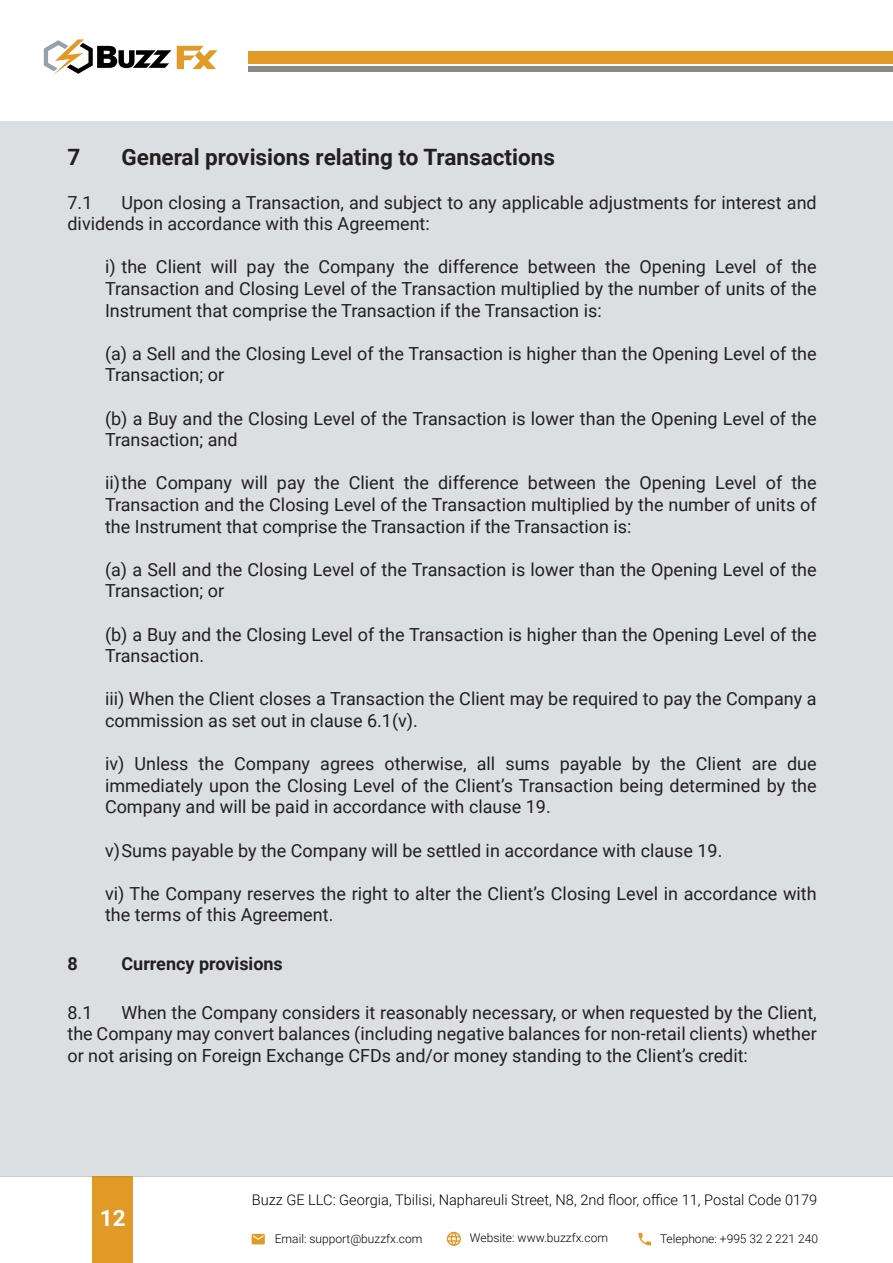
<style>
.page{position:relative;width:893px;height:1263px;background:#fff}
.page>*{position:absolute;margin:0;border:0;box-sizing:border-box;transform-origin:0 0}
.t1{font:700 22.5px "Roboto";color:#231f20}
.t2{font:700 22.5px "Roboto";color:#fff}
.t3{font:18px/21.6px "Roboto";color:#231f20}
.t4{font:700 18px "Roboto";color:#231f20}
.t5{font:300 14.55px "Roboto";color:#010101}
.t6{font:300 12px "Roboto";color:#010101}
</style>
<div class="page">
<div style="left:0;top:122px;width:893px;height:1054px;background:#dcdfe1"></div>
<svg style="left:44px;top:39px;width:127px;height:36px"></svg>
<svg style="left:177px;top:46px;width:41px;height:23px"></svg>
<div style="left:248px;top:51px;width:645px;height:13px;background:#e29a26"></div>
<div style="left:248px;top:66px;width:645px;height:5px;background:#898989"></div>
<div style="left:93px;top:1176px;width:40px;height:87px;background:#e29a26"></div>
<svg style="left:252px;top:1234px;width:13px;height:10px"></svg>
<svg style="left:638px;top:1233px;width:13px;height:12px"></svg>
<svg style="left:447px;top:1232px;width:14px;height:14px"></svg>
<hr style="left:0;top:1176px;width:893px;height:1px;background:#010101">
<p class="t1" style="left:68px;top:142px;width:14px">7</p>
<p class="t1" style="left:122px;top:142px;width:435px">General provisions relating to Transactions</p>
<p class="t3" style="left:68px;top:191px;width:26px">7.1</p>
<p class="t3" style="left:68px;top:191px;width:751px;text-indent:54px">Upon closing a Transaction, and subject to any applicable adjustments for interest and dividends in accordance with this Agreement:</p>
<p class="t3" style="left:105px;top:256px;width:713px;text-align:justify">i) the Client will pay the Company the difference between the Opening Level of the Transaction and Closing Level of the Transaction multiplied by the number of units of the Instrument that comprise the Transaction if the Transaction is:</p>
<p class="t3" style="left:105px;top:342px;width:713px">(a) a Sell and the Closing Level of the Transaction is higher than the Opening Level of the<br>Transaction; or</p>
<p class="t3" style="left:105px;top:407px;width:713px">(b) a Buy and the Closing Level of the Transaction is lower than the Opening Level of the<br>Transaction; and</p>
<p class="t3" style="left:105px;top:472px;width:713px;text-align:justify">ii) the Company will pay the Client the difference between the Opening Level of the Transaction and the Closing Level of the Transaction multiplied by the number of units of the Instrument that comprise the Transaction if the Transaction is:</p>
<p class="t3" style="left:105px;top:558px;width:713px">(a) a Sell and the Closing Level of the Transaction is lower than the Opening Level of the<br>Transaction; or</p>
<p class="t3" style="left:105px;top:623px;width:713px">(b) a Buy and the Closing Level of the Transaction is higher than the Opening Level of the<br>Transaction.</p>
<p class="t3" style="left:105px;top:688px;width:713px">iii) When the Client closes a Transaction the Client may be required to pay the Company a commission as set out in clause 6.1(v).</p>
<p class="t3" style="left:105px;top:752px;width:713px;text-align:justify">iv) Unless the Company agrees otherwise, all sums payable by the Client are due immediately upon the Closing Level of the Client’s Transaction being determined by the Company and will be paid in accordance with clause 19.</p>
<p class="t3" style="left:105px;top:839px;width:619px">v) Sums payable by the Company will be settled in accordance with clause 19.</p>
<p class="t3" style="left:105px;top:882px;width:713px">vi) The Company reserves the right to alter the Client’s Closing Level in accordance with the terms of this Agreement.</p>
<p class="t4" style="left:68px;top:951px;width:12px">8</p>
<p class="t4" style="left:122px;top:951px;width:163px">Currency provisions</p>
<p class="t3" style="left:68px;top:1001px;width:26px">8.1</p>
<p class="t3" style="left:68px;top:1001px;width:751px;text-align:justify;text-indent:54px">When the Company considers it reasonably necessary, or when requested by the Client, the Company may convert balances (including negative balances for non-retail clients) whether or not arising on Foreign Exchange CFDs and/or money standing to the Client’s credit:</p>
<p class="t2" style="left:100px;top:1202px;width:27px">12</p>
<p class="t5" style="left:252px;top:1189px;width:567px">Buzz GE LLC: Georgia, Tbilisi, Naphareuli Street, N8, 2nd floor, office 11, Postal Code 0179</p>
<p class="t6" style="left:275px;top:1230px;width:149px">Email: support@buzzfx.com</p>
<p class="t6" style="left:470px;top:1230px;width:140px">Website: www.buzzfx.com</p>
<p class="t6" style="left:660px;top:1230px;width:160px">Telephone: +995 32 2 221 240</p>
</div>
